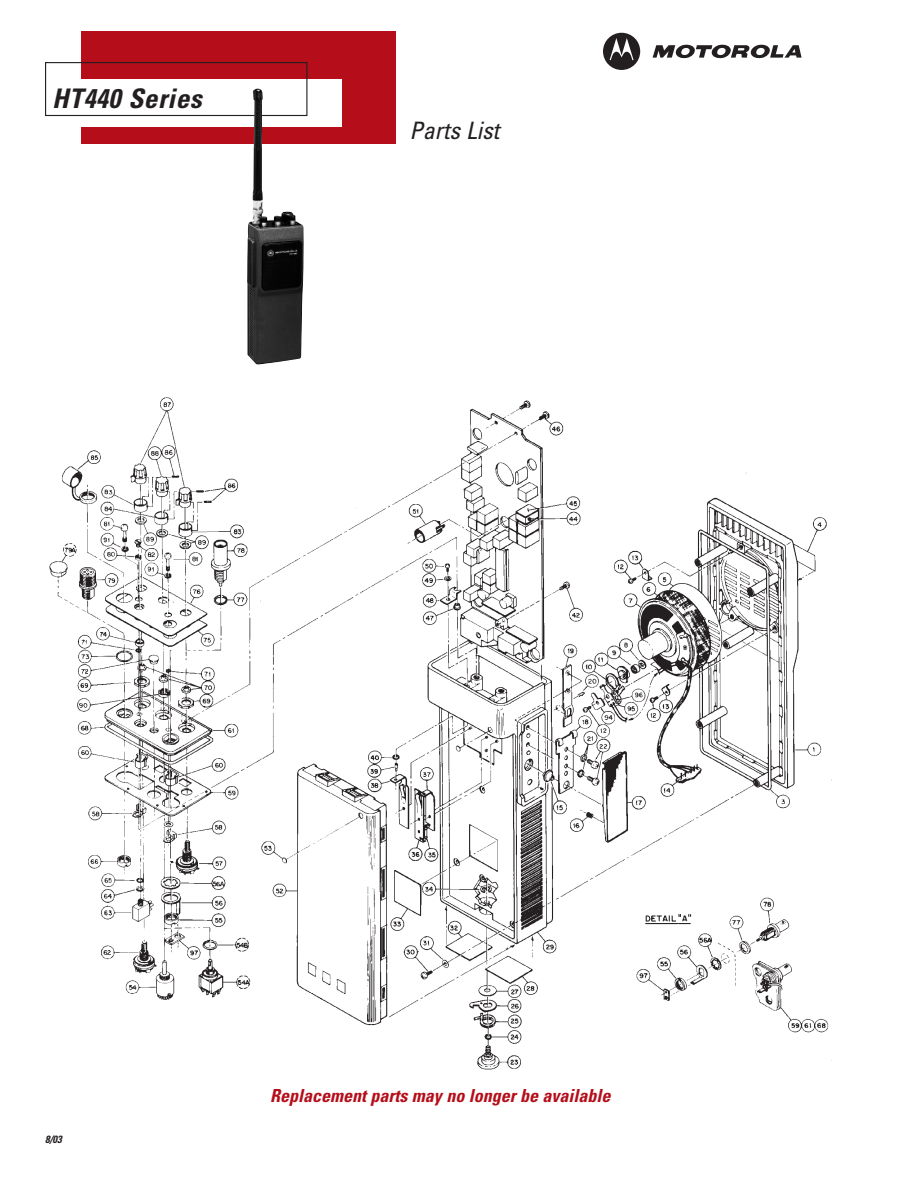
<style>
.page{position:relative;width:918px;height:1188px;background:#fff}
.page>*{position:absolute;margin:0;border:0;box-sizing:border-box;transform-origin:0 0}
.t1{font:italic 700 condensed 27px "Univers";letter-spacing:.02em;color:#231f20}
.t2{font:italic condensed 24px "Univers";color:#231f20}
.t3{font:italic 700 condensed 18px "Univers";color:#b50e1a}
.t4{font:italic 700 condensed 10.5px "Univers";color:#231f20}
</style>
<div class="page">
<div style="left:81px;top:32px;width:315px;height:112px;background:#b50e1a"></div>
<svg style="left:603px;top:33px;width:37px;height:37px"></svg>
<svg style="left:653px;top:45px;width:149px;height:14px"></svg>
<div style="left:45px;top:79px;width:297px;height:48px;background:#fff"></div>
<div style="left:45px;top:62px;width:262px;height:54px;border:1px solid #231f20"></div>
<img style="left:49px;top:397px;width:783px;height:673px">
<img style="left:247px;top:88px;width:57px;height:277px">
<h1 class="t1" style="left:52px;top:89px;width:151px">HT440 Series</h1>
<h2 class="t2" style="left:410px;top:122px;width:91px">Parts List</h2>
<p class="t4" style="left:45px;top:1135px;width:18px">8/03</p>
<p class="t3" style="left:270px;top:1089px;width:342px">Replacement parts may no longer be available</p>
</div>
